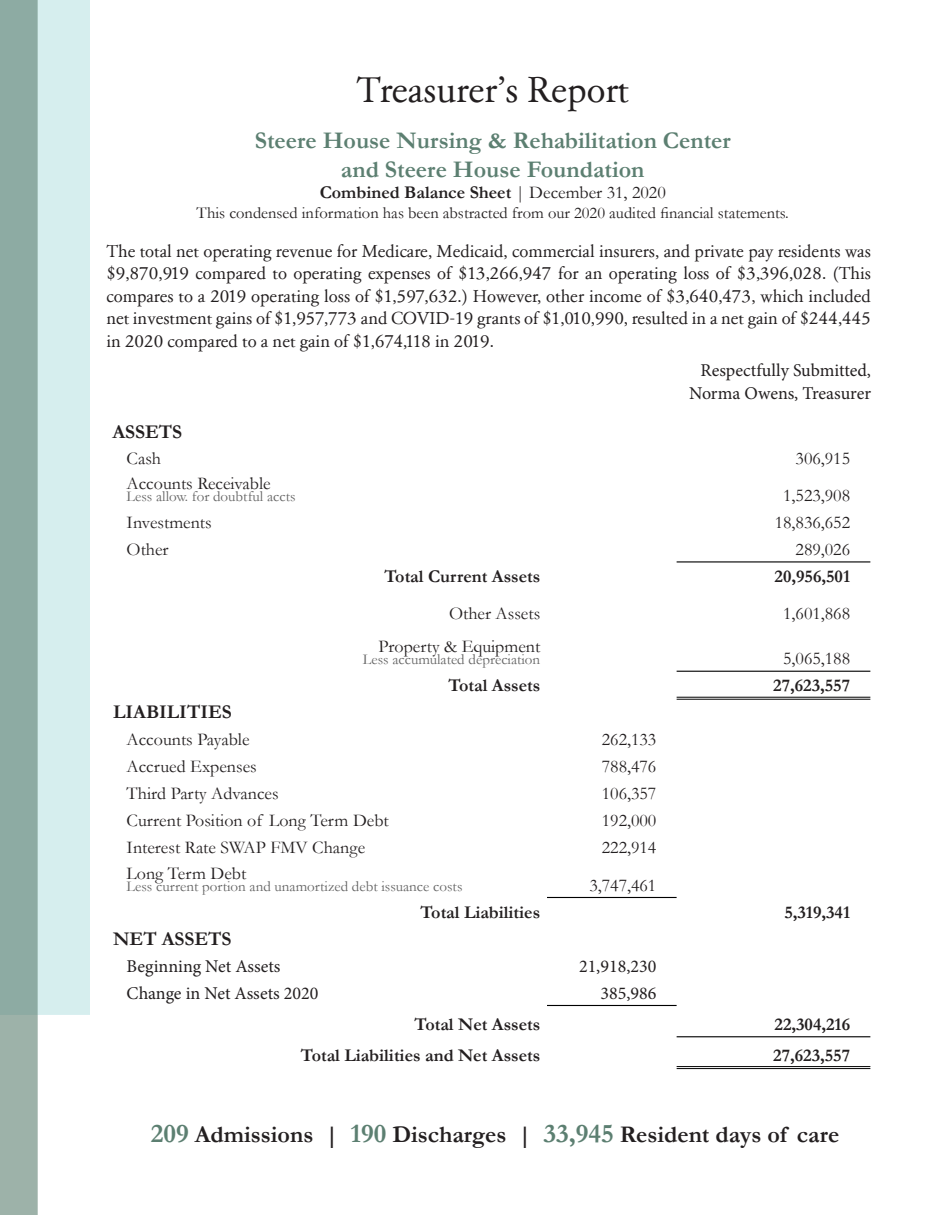
<style>
.page{position:relative;width:945px;height:1215px;background:#fff}
.page>*{position:absolute;margin:0;border:0;box-sizing:border-box;transform-origin:0 0}
.t1{font:37.5px "Garamond Classico";color:#231f20}
.t2{font:700 24px "Garamond";color:#5c7f71}
.t3{font:700 24px "Garamond";color:#231f20}
.t4{font:700 19.5px "Garamond";color:#231f20}
.t5{font:18px/22.5px "Garamond Classico";color:#231f20;text-align:justify}
.t6{font:18px "Garamond";color:#231f20}
.t7{font:700 18px "Garamond";color:#231f20}
.t8{font:18px "Minion Pro";color:#231f20}
.t9{font:16.5px "Garamond";color:#231f20}
.t10{font:15px "Garamond";color:#646464}
.s1{font-weight:400}
.s2{font-size:27px;color:#5c7f71}
</style>
<div class="page">
<img style="left:0;top:0;width:89px;height:1215px">
<hr style="left:677px;top:1066px;width:193px;height:1px;background:#000">
<hr style="left:677px;top:1068px;width:193px;height:1px;background:#000">
<hr style="left:677px;top:561px;width:193px;height:2px;background:#000">
<hr style="left:547px;top:897px;width:130px;height:1px;background:#000">
<hr style="left:547px;top:1005px;width:130px;height:1px;background:#000">
<hr style="left:677px;top:1036px;width:193px;height:1px;background:#000">
<hr style="left:677px;top:671px;width:193px;height:1px;background:#000">
<hr style="left:677px;top:697px;width:193px;height:1px;background:#000">
<hr style="left:677px;top:699px;width:193px;height:1px;background:#000">
<p class="t1" style="left:357px;top:67px;width:274px">Treasurer’s Report</p>
<p class="t2" style="left:255px;top:124px;width:477px">Steere House Nursing &amp; Rehabilitation Center</p>
<p class="t2" style="left:341px;top:153px;width:305px">and Steere House Foundation</p>
<p class="t7" style="left:320px;top:180px;width:348px">Combined Balance Sheet <span class="s1">| December 31, 2020</span></p>
<p class="t9" style="left:197px;top:202px;width:594px">This condensed information has been abstracted from our 2020 audited financial statements.</p>
<p class="t5" style="left:106px;top:240px;width:766px">The total net operating revenue for Medicare, Medicaid, commercial insurers, and private pay residents was $9,870,919 compared to operating expenses of $13,266,947 for an operating loss of $3,396,028. (This compares to a 2019 operating loss of $1,597,632.) However, other income of $3,640,473, which included net investment gains of $1,957,773 and COVID-19 grants of $1,010,990, resulted in a net gain of $244,445 in 2020 compared to a net gain of $1,674,118 in 2019.</p>
<p class="t8" style="left:700px;top:358px;width:172px">Respectfully Submitted,</p>
<p class="t8" style="left:689px;top:381px;width:183px">Norma Owens, Treasurer</p>
<p class="t4" style="left:112px;top:418px;width:71px">ASSETS</p>
<p class="t6" style="left:127px;top:446px;width:36px">Cash</p>
<p class="t6" style="left:796px;top:446px;width:56px">306,915</p>
<p class="t6" style="left:127px;top:471px;width:146px">Accounts Receivable</p>
<p class="t10" style="left:127px;top:486px;width:170px">Less allow. for doubtful accts</p>
<p class="t6" style="left:783px;top:483px;width:68px">1,523,908</p>
<p class="t6" style="left:127px;top:510px;width:87px">Investments</p>
<p class="t6" style="left:775px;top:510px;width:77px">18,836,652</p>
<p class="t6" style="left:127px;top:537px;width:43px">Other</p>
<p class="t6" style="left:796px;top:537px;width:56px">289,026</p>
<p class="t7" style="left:385px;top:564px;width:157px">Total Current Assets</p>
<p class="t7" style="left:775px;top:564px;width:77px">20,956,501</p>
<p class="t6" style="left:449px;top:601px;width:93px">Other Assets</p>
<p class="t6" style="left:783px;top:601px;width:68px">1,601,868</p>
<p class="t6" style="left:378px;top:635px;width:163px">Property &amp; Equipment</p>
<p class="t10" style="left:363px;top:650px;width:179px">Less accumulated depreciation</p>
<p class="t6" style="left:783px;top:647px;width:68px">5,065,188</p>
<p class="t7" style="left:448px;top:674px;width:93px">Total Assets</p>
<p class="t7" style="left:773px;top:674px;width:78px">27,623,557</p>
<p class="t4" style="left:113px;top:699px;width:120px">LIABILITIES</p>
<p class="t6" style="left:127px;top:728px;width:124px">Accounts Payable</p>
<p class="t6" style="left:602px;top:728px;width:56px">262,133</p>
<p class="t6" style="left:127px;top:755px;width:132px">Accrued Expenses</p>
<p class="t6" style="left:602px;top:755px;width:56px">788,476</p>
<p class="t6" style="left:127px;top:782px;width:153px">Third Party Advances</p>
<p class="t6" style="left:602px;top:782px;width:56px">106,357</p>
<p class="t6" style="left:127px;top:809px;width:264px">Current Position of Long Term Debt</p>
<p class="t6" style="left:602px;top:809px;width:56px">192,000</p>
<p class="t6" style="left:127px;top:836px;width:240px">Interest Rate SWAP FMV Change</p>
<p class="t6" style="left:602px;top:836px;width:56px">222,914</p>
<p class="t6" style="left:127px;top:861px;width:121px">Long Term Debt</p>
<p class="t10" style="left:127px;top:876px;width:337px">Less current portion and unamortized debt issuance costs</p>
<p class="t6" style="left:589px;top:873px;width:68px">3,747,461</p>
<p class="t7" style="left:421px;top:900px;width:121px">Total Liabilities</p>
<p class="t7" style="left:784px;top:900px;width:67px">5,319,341</p>
<p class="t4" style="left:113px;top:925px;width:120px">NET ASSETS</p>
<p class="t8" style="left:127px;top:954px;width:155px">Beginning Net Assets</p>
<p class="t8" style="left:579px;top:954px;width:79px">21,918,230</p>
<p class="t8" style="left:127px;top:981px;width:193px">Change in Net Assets 2020</p>
<p class="t8" style="left:600px;top:981px;width:57px">385,986</p>
<p class="t7" style="left:415px;top:1012px;width:127px">Total Net Assets</p>
<p class="t7" style="left:775px;top:1012px;width:77px">22,304,216</p>
<p class="t7" style="left:301px;top:1043px;width:241px">Total Liabilities and Net Assets</p>
<p class="t7" style="left:773px;top:1043px;width:78px">27,623,557</p>
<p class="t3" style="left:151px;top:1119px;width:690px"><span class="s2">209</span> Admissions | <span class="s2">190</span> Discharges | <span class="s2">33,945</span> Resident days of care</p>
</div>
